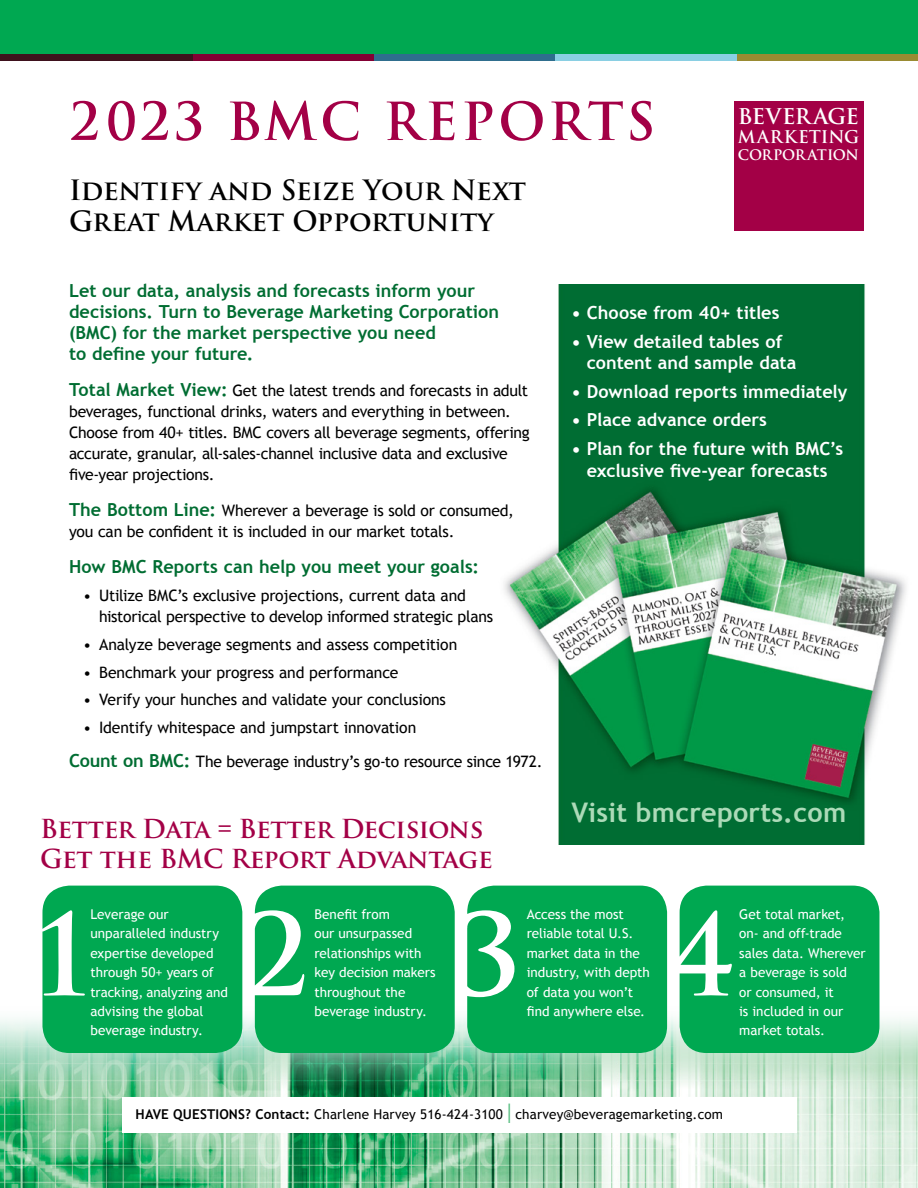
<style>
.page{position:relative;width:918px;height:1188px;background:#fff}
.page>*{position:absolute;margin:0;border:0;box-sizing:border-box;transform-origin:0 0}
.t1{font:700 51px "Trajan Pro";letter-spacing:.065em;color:#a30046}
.t2{font:700 27.3px/30.5px "Trajan Pro";color:#000}
.t3{font:700 27px "Trebuchet MS";letter-spacing:.01em;color:#acdab8}
.t4{font:700 25.5px/30px "Trajan Pro";letter-spacing:-.01em;color:#a30046}
.t5{font:700 21.15px "Trajan Pro";letter-spacing:-.03em;color:#fff}
.t6{font:700 18px/21px "Trebuchet MS";letter-spacing:.005em;color:#006d32}
.t7{font:700 18px/21.8px "Trebuchet MS";color:#fff}
.t8{font:700 17.1px "Trajan Pro";letter-spacing:.015em;color:#fff}
.t9{font:15.75px/21px "Trebuchet MS";letter-spacing:-.015em;color:#000}
.t10{font:700 14.1px "Trajan Pro";letter-spacing:-.02em;color:#fff}
.t11{font:13.5px/19.5px "Trebuchet MS";color:#fff}
.t12{font:13.5px "Trebuchet MS";letter-spacing:.01em;color:#000}
.s1{font-weight:700;font-size:18px;color:#006d32}
.s2{font-weight:700}
.s3{font-size:27px;color:#53bc7e}
</style>
<div class="page">
<img style="left:0;top:885px;width:918px;height:303px">
<img style="left:504px;top:284px;width:402px;height:561px">
<div style="left:0;top:0;width:918px;height:58px;background:#00a851"></div>
<div style="left:122px;top:1097px;width:675px;height:35px;background:#fff"></div>
<div style="left:0;top:54px;width:193px;height:7px;background:#3e111d"></div>
<div style="left:193px;top:54px;width:181px;height:7px;background:#830034"></div>
<div style="left:374px;top:54px;width:182px;height:7px;background:#2f6e8e"></div>
<div style="left:556px;top:54px;width:181px;height:7px;background:#8acfe3"></div>
<div style="left:737px;top:54px;width:181px;height:7px;background:#9a8b32"></div>
<svg style="left:42px;top:886px;width:200px;height:167px;background:#10ad5c"></svg>
<svg style="left:255px;top:886px;width:200px;height:167px;background:#10ad5c"></svg>
<svg style="left:680px;top:886px;width:199px;height:167px;background:#0fad5b"></svg>
<svg style="left:467px;top:886px;width:200px;height:167px;background:#11ad5c"></svg>
<div style="left:734px;top:102px;width:130px;height:129px;background:#a30046"></div>
<h1 class="t1" style="left:69px;top:90px;width:588px">2023 BMC REPORTS</h1>
<h2 class="t2" style="left:69px;top:176px;width:459px">Identify and Seize Your Next<br>Great Market Opportunity</h2>
<h3 class="t5" style="left:738px;top:103px;width:122px">BEVERAGE</h3>
<p class="t8" style="left:738px;top:127px;width:123px">MARKETING</p>
<p class="t10" style="left:738px;top:146px;width:122px">CORPORATION</p>
<p class="t6" style="left:69px;top:280px;width:432px">Let our data, analysis and forecasts inform your decisions. Turn to Beverage Marketing Corporation (BMC) for the market perspective you need<br>to define your future.</p>
<p class="t9" style="left:69px;top:381px;width:462px"><span class="s1">Total Market View:</span> Get the latest trends and forecasts in adult beverages, functional drinks, waters and everything in between.<br>Choose from 40+ titles. BMC covers all beverage segments, offering accurate, granular, all-sales-channel inclusive data and exclusive five-year projections.</p>
<p class="t9" style="left:69px;top:501px;width:446px"><span class="s1">The Bottom Line:</span> Wherever a beverage is sold or consumed, you can be confident it is included in our market totals.</p>
<p class="t6" style="left:69px;top:556px;width:412px">How BMC Reports can help you meet your goals:</p>
<p class="t9" style="left:99px;top:585px;width:396px;text-indent:-16px">• Utilize BMC’s exclusive projections, current data and historical perspective to develop informed strategic plans</p>
<p class="t9" style="left:83px;top:634px;width:376px">• Analyze beverage segments and assess competition</p>
<p class="t9" style="left:83px;top:662px;width:317px">• Benchmark your progress and performance</p>
<p class="t9" style="left:83px;top:690px;width:364px">• Verify your hunches and validate your conclusions</p>
<p class="t9" style="left:69px;top:711px;width:475px;line-height:33.8px;text-indent:14px">• Identify whitespace and jumpstart innovation<br><span class="s1">Count on BMC:</span> The beverage industry’s go-to resource since 1972.</p>
<h3 class="t4" style="left:40px;top:814px;width:454px">Better Data = Better Decisions<br>Get the BMC Report Advantage</h3>
<p class="t7" style="left:572px;top:302px;width:210px">• Choose from 40+ titles</p>
<p class="t7" style="left:587px;top:330px;width:211px;text-indent:-15px">• View detailed tables of content and sample data</p>
<p class="t7" style="left:572px;top:381px;width:278px">• Download reports immediately</p>
<p class="t7" style="left:572px;top:409px;width:197px">• Place advance orders</p>
<p class="t7" style="left:572px;top:438px;width:273px;text-align:center">• Plan for the future with BMC’s exclusive five-year forecasts</p>
<h3 class="t3" style="left:572px;top:795px;width:276px">Visit bmcreports.com</h3>
<p class="t11" style="left:90px;top:904px;width:139px">Leverage our unparalleled industry expertise developed through 50+ years of tracking, analyzing and advising the global beverage industry.</p>
<p class="t11" style="left:314px;top:904px;width:123px">Benefit from<br>our unsurpassed relationships with key decision makers throughout the beverage industry.</p>
<p class="t11" style="left:739px;top:904px;width:128px">Get total market, on- and off-trade sales data. Wherever a beverage is sold<br>or consumed, it<br>is included in our market totals.</p>
<p class="t11" style="left:527px;top:904px;width:125px">Access the most reliable total U.S. market data in the industry, with depth of data you won’t find anywhere else.</p>
<p class="t12" style="left:136px;top:1106px;width:589px"><span class="s2">HAVE QUESTIONS? Contact:</span> Charlene Harvey 516-424-3100 <span class="s3">I</span> charvey@beveragemarketing.com</p>
</div>
